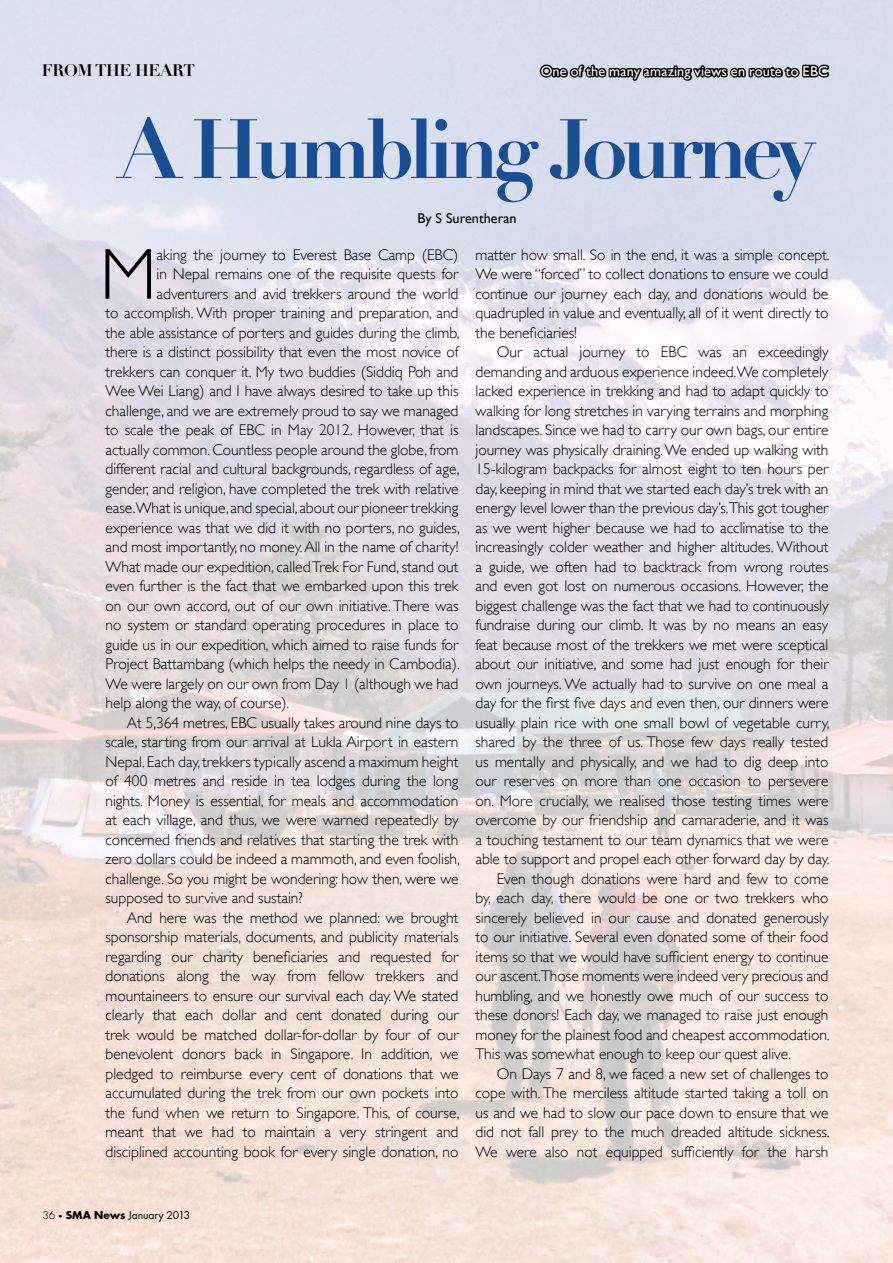
<style>
.page{position:relative;width:893px;height:1263px;background:#fff}
.page>*{position:absolute;margin:0;border:0;box-sizing:border-box;transform-origin:0 0}
.t1{font:82.5px "Didot LH Bold Os F";letter-spacing:-.075em;color:#174e94}
.t2{font:300 72.6px "Gill Sans";color:#000}
.t3{font:700 16.5px "Didot LH";letter-spacing:-.025em;color:#000}
.t4{font:300 15.45px/19.5px "Gill Sans";color:#000;text-align:justify}
.t5{font:14.25px "Gill Sans";letter-spacing:.01em;color:#fff}
.t6{font:14.25px "Gill Sans";color:#000}
.t7{font:10.5px "Futura";letter-spacing:-.005em;color:#000}
.s1{font-weight:300}
.s2{font-weight:300;font-size:7.5px}
.s3{font-weight:700}
</style>
<div class="page">
<svg style="left:538px;top:61px;width:293px;height:22px;background:#848690"></svg>
<p class="t3" style="left:42px;top:60px;width:155px">FROM THE HEART</p>
<p class="t5" style="left:541px;top:63px;width:289px">One of the many amazing views en route to EBC</p>
<h1 class="t1" style="left:118px;top:98px;width:699px">A Humbling Journey</h1>
<p class="t6" style="left:417px;top:210px;width:101px">By S Surentheran</p>
<h2 class="t2" style="left:100px;top:233px;width:58px">M</h2>
<p class="t4" style="left:157px;top:245px;width:303px">aking the journey to Everest Base Camp (EBC)</p>
<p class="t4" style="left:157px;top:264px;width:303px">in Nepal remains one of the requisite quests for</p>
<p class="t4" style="left:157px;top:284px;width:303px">adventurers and avid trekkers around the world</p>
<p class="t4" style="left:106px;top:303px;width:354px">to accomplish. With proper training and preparation, and</p>
<p class="t4" style="left:106px;top:323px;width:356px">the able assistance of porters and guides during the climb,</p>
<p class="t4" style="left:106px;top:342px;width:354px">there is a distinct possibility that even the most novice of</p>
<p class="t4" style="left:106px;top:362px;width:354px">trekkers can conquer it. My two buddies (Siddiq Poh and</p>
<p class="t4" style="left:106px;top:381px;width:355px">Wee Wei Liang) and I have always desired to take up this</p>
<p class="t4" style="left:106px;top:401px;width:354px">challenge, and we are extremely proud to say we managed</p>
<p class="t4" style="left:106px;top:420px;width:354px">to scale the peak of EBC in May 2012. However, that is</p>
<p class="t4" style="left:106px;top:440px;width:354px">actually common. Countless people around the globe, from</p>
<p class="t4" style="left:106px;top:459px;width:356px">different racial and cultural backgrounds, regardless of age,</p>
<p class="t4" style="left:106px;top:479px;width:354px">gender, and religion, have completed the trek with relative</p>
<p class="t4" style="left:106px;top:498px;width:354px">ease.What is unique, and special, about our pioneer trekking</p>
<p class="t4" style="left:106px;top:518px;width:356px">experience was that we did it with no porters, no guides,</p>
<p class="t4" style="left:106px;top:537px;width:354px">and most importantly, no money. All in the name of charity!</p>
<p class="t4" style="left:106px;top:557px;width:354px">What made our expedition, called Trek For Fund, stand out</p>
<p class="t4" style="left:106px;top:576px;width:354px">even further is the fact that we embarked upon this trek</p>
<p class="t4" style="left:106px;top:596px;width:354px">on our own accord, out of our own initiative. There was</p>
<p class="t4" style="left:106px;top:615px;width:354px">no system or standard operating procedures in place to</p>
<p class="t4" style="left:106px;top:635px;width:354px">guide us in our expedition, which aimed to raise funds for</p>
<p class="t4" style="left:106px;top:654px;width:356px">Project Battambang (which helps the needy in Cambodia).</p>
<p class="t4" style="left:106px;top:674px;width:354px">We were largely on our own from Day 1 (although we had</p>
<p class="t4" style="left:106px;top:693px;width:185px">help along the way, of course).</p>
<p class="t4" style="left:127px;top:713px;width:333px">At 5,364 metres, EBC usually takes around nine days to</p>
<p class="t4" style="left:106px;top:732px;width:354px">scale, starting from our arrival at Lukla Airport in eastern</p>
<p class="t4" style="left:106px;top:752px;width:354px">Nepal. Each day, trekkers typically ascend a maximum height</p>
<p class="t4" style="left:106px;top:771px;width:354px">of 400 metres and reside in tea lodges during the long</p>
<p class="t4" style="left:106px;top:791px;width:354px">nights. Money is essential, for meals and accommodation</p>
<p class="t4" style="left:106px;top:810px;width:354px">at each village, and thus, we were warned repeatedly by</p>
<p class="t4" style="left:106px;top:830px;width:354px">concerned friends and relatives that starting the trek with</p>
<p class="t4" style="left:106px;top:849px;width:356px">zero dollars could be indeed a mammoth, and even foolish,</p>
<p class="t4" style="left:106px;top:869px;width:354px">challenge. So you might be wondering: how then, were we</p>
<p class="t4" style="left:106px;top:888px;width:199px">supposed to survive and sustain?</p>
<p class="t4" style="left:127px;top:908px;width:333px">And here was the method we planned: we brought</p>
<p class="t4" style="left:106px;top:927px;width:354px">sponsorship materials, documents, and publicity materials</p>
<p class="t4" style="left:106px;top:947px;width:354px">regarding our charity beneficiaries and requested for</p>
<p class="t4" style="left:106px;top:966px;width:354px">donations along the way from fellow trekkers and</p>
<p class="t4" style="left:106px;top:986px;width:354px">mountaineers to ensure our survival each day. We stated</p>
<p class="t4" style="left:106px;top:1005px;width:354px">clearly that each dollar and cent donated during our</p>
<p class="t4" style="left:106px;top:1025px;width:354px">trek would be matched dollar-for-dollar by four of our</p>
<p class="t4" style="left:106px;top:1044px;width:354px">benevolent donors back in Singapore. In addition, we</p>
<p class="t4" style="left:106px;top:1064px;width:354px">pledged to reimburse every cent of donations that we</p>
<p class="t4" style="left:106px;top:1083px;width:354px">accumulated during the trek from our own pockets into</p>
<p class="t4" style="left:106px;top:1103px;width:356px">the fund when we return to Singapore. This, of course,</p>
<p class="t4" style="left:106px;top:1122px;width:354px">meant that we had to maintain a very stringent and</p>
<p class="t4" style="left:106px;top:1142px;width:354px">disciplined accounting book for every single donation, no</p>
<p class="t4" style="left:475px;top:245px;width:356px">matter how small. So in the end, it was a simple concept.<br>We were “forced” to collect donations to ensure we could continue our journey each day, and donations would be quadrupled in value and eventually, all of it went directly to the beneficiaries!</p>
<p class="t4" style="left:497px;top:342px;width:333px">Our actual journey to EBC was an exceedingly</p>
<p class="t4" style="left:475px;top:362px;width:354px">demanding and arduous experience indeed.We completely</p>
<p class="t4" style="left:475px;top:381px;width:354px">lacked experience in trekking and had to adapt quickly to</p>
<p class="t4" style="left:475px;top:401px;width:354px">walking for long stretches in varying terrains and morphing</p>
<p class="t4" style="left:475px;top:420px;width:354px">landscapes. Since we had to carry our own bags, our entire</p>
<p class="t4" style="left:475px;top:440px;width:354px">journey was physically draining. We ended up walking with</p>
<p class="t4" style="left:475px;top:459px;width:354px">15-kilogram backpacks for almost eight to ten hours per</p>
<p class="t4" style="left:475px;top:479px;width:355px">day, keeping in mind that we started each day’s trek with an</p>
<p class="t4" style="left:475px;top:498px;width:354px">energy level lower than the previous day’s.This got tougher</p>
<p class="t4" style="left:475px;top:518px;width:354px">as we went higher because we had to acclimatise to the</p>
<p class="t4" style="left:475px;top:537px;width:354px">increasingly colder weather and higher altitudes. Without</p>
<p class="t4" style="left:475px;top:557px;width:354px">a guide, we often had to backtrack from wrong routes</p>
<p class="t4" style="left:475px;top:576px;width:354px">and even got lost on numerous occasions. However, the</p>
<p class="t4" style="left:475px;top:596px;width:354px">biggest challenge was the fact that we had to continuously</p>
<p class="t4" style="left:475px;top:615px;width:354px">fundraise during our climb. It was by no means an easy</p>
<p class="t4" style="left:475px;top:635px;width:354px">feat because most of the trekkers we met were sceptical</p>
<p class="t4" style="left:475px;top:654px;width:354px">about our initiative, and some had just enough for their</p>
<p class="t4" style="left:475px;top:674px;width:354px">own journeys. We actually had to survive on one meal a</p>
<p class="t4" style="left:475px;top:693px;width:354px">day for the first five days and even then, our dinners were</p>
<p class="t4" style="left:475px;top:713px;width:356px">usually plain rice with one small bowl of vegetable curry,</p>
<p class="t4" style="left:475px;top:732px;width:354px">shared by the three of us. Those few days really tested</p>
<p class="t4" style="left:475px;top:752px;width:354px">us mentally and physically, and we had to dig deep into</p>
<p class="t4" style="left:475px;top:771px;width:354px">our reserves on more than one occasion to persevere</p>
<p class="t4" style="left:475px;top:791px;width:354px">on. More crucially, we realised those testing times were</p>
<p class="t4" style="left:475px;top:810px;width:355px">overcome by our friendship and camaraderie, and it was</p>
<p class="t4" style="left:475px;top:830px;width:354px">a touching testament to our team dynamics that we were</p>
<p class="t4" style="left:475px;top:849px;width:356px">able to support and propel each other forward day by day.</p>
<p class="t4" style="left:497px;top:869px;width:333px">Even though donations were hard and few to come</p>
<p class="t4" style="left:475px;top:888px;width:354px">by, each day, there would be one or two trekkers who</p>
<p class="t4" style="left:475px;top:908px;width:354px">sincerely believed in our cause and donated generously</p>
<p class="t4" style="left:475px;top:927px;width:354px">to our initiative. Several even donated some of their food</p>
<p class="t4" style="left:475px;top:947px;width:354px">items so that we would have sufficient energy to continue</p>
<p class="t4" style="left:475px;top:966px;width:354px">our ascent.Those moments were indeed very precious and</p>
<p class="t4" style="left:475px;top:986px;width:354px">humbling, and we honestly owe much of our success to</p>
<p class="t4" style="left:475px;top:1005px;width:354px">these donors! Each day, we managed to raise just enough</p>
<p class="t4" style="left:475px;top:1025px;width:356px">money for the plainest food and cheapest accommodation.</p>
<p class="t4" style="left:475px;top:1044px;width:317px">This was somewhat enough to keep our quest alive.</p>
<p class="t4" style="left:497px;top:1064px;width:333px">On Days 7 and 8, we faced a new set of challenges to</p>
<p class="t4" style="left:475px;top:1083px;width:354px">cope with. The merciless altitude started taking a toll on</p>
<p class="t4" style="left:475px;top:1103px;width:354px">us and we had to slow our pace down to ensure that we</p>
<p class="t4" style="left:475px;top:1122px;width:356px">did not fall prey to the much dreaded altitude sickness.</p>
<p class="t4" style="left:475px;top:1142px;width:354px">We were also not equipped sufficiently for the harsh</p>
<p class="t7" style="left:43px;top:1208px;width:149px"><span class="s1">36</span> <span class="s2">•</span> <span class="s3">SMA News</span> January 2013</p>
</div>
